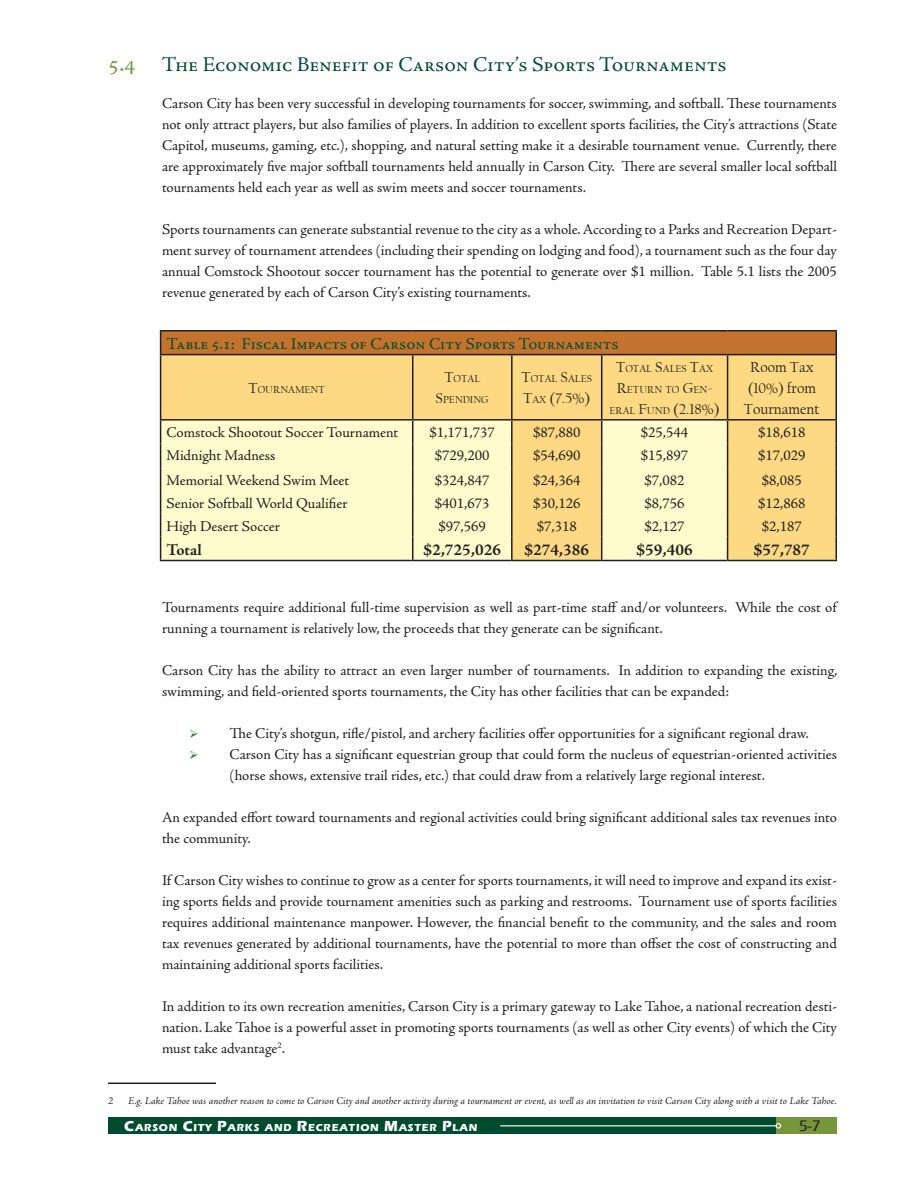
<style>
.page{position:relative;width:918px;height:1188px;background:#fff}
.page>*{position:absolute;margin:0;border:0;box-sizing:border-box;transform-origin:0 0}
.t1{font:21px "Adobe Jenson Pro";color:#014c2e}
.t2{font:16.5px "Adobe Jenson Pro";color:#014c2e}
.t3{font:700 16.5px "Adobe Jenson Pro";color:#231f20}
.t4{font:500 15.75px "Eras ITC";color:#231f20}
.t5{font:15px/21px "Adobe Jenson Pro";color:#231f20;text-align:justify}
.t6{font:15px/21px "Californian FB";color:#231f20;text-align:center}
.t7{font:italic 10.5px "Adobe Jenson Pro";letter-spacing:-.005em;color:#231f20}
.t8{font:10.5px/21px "Californian FB";color:#231f20}
.t9{font:700 10.5px "Eras ITC";letter-spacing:.07em;color:#fff}
.s1{font-size:24px;color:#75963b}
.s2{font-size:15px}
.s3{font-size:10.5px}
.s4{color:#268234}
</style>
<div class="page">
<div style="left:772px;top:1118px;width:65px;height:16px;background:#75963b"></div>
<div style="left:108px;top:1118px;width:668px;height:16px;background:#014c2e"></div>
<hr style="left:500px;top:1125px;width:276px;height:1px;background:#fff">
<svg style="left:776px;top:1123px;width:5px;height:6px"></svg>
<hr style="left:108px;top:1083px;width:108px;height:1px;background:#231f20">
<div style="left:161px;top:331px;width:675px;height:24px;background:#c3732e"></div>
<div style="left:161px;top:355px;width:675px;height:205px;background:#fed983"></div>
<svg style="left:161px;top:421px;width:566px;height:139px;fill:#fffbcc"></svg>
<hr style="left:160px;top:330px;width:253px;height:2px;background:#231f20">
<svg style="left:160px;top:332px;width:1px;height:22px"></svg>
<hr style="left:413px;top:330px;width:99px;height:2px;background:#231f20">
<hr style="left:512px;top:330px;width:90px;height:2px;background:#231f20">
<hr style="left:602px;top:330px;width:126px;height:2px;background:#231f20">
<hr style="left:728px;top:330px;width:109px;height:2px;background:#231f20">
<svg style="left:836px;top:332px;width:1px;height:22px"></svg>
<hr style="left:160px;top:354px;width:253px;height:1px;background:#231f20">
<hr style="left:160px;top:355px;width:1px;height:64px;background:#231f20">
<hr style="left:413px;top:354px;width:99px;height:1px;background:#231f20">
<hr style="left:412px;top:355px;width:1px;height:64px;background:#231f20">
<hr style="left:512px;top:354px;width:90px;height:1px;background:#231f20">
<hr style="left:511px;top:355px;width:2px;height:64px;background:#231f20">
<hr style="left:602px;top:354px;width:126px;height:1px;background:#231f20">
<hr style="left:601px;top:355px;width:1px;height:64px;background:#231f20">
<hr style="left:728px;top:354px;width:109px;height:1px;background:#231f20">
<hr style="left:727px;top:355px;width:1px;height:64px;background:#231f20">
<hr style="left:836px;top:355px;width:1px;height:64px;background:#231f20">
<hr style="left:160px;top:419px;width:253px;height:2px;background:#231f20">
<hr style="left:413px;top:419px;width:99px;height:2px;background:#231f20">
<hr style="left:512px;top:419px;width:90px;height:2px;background:#231f20">
<hr style="left:511px;top:421px;width:2px;height:23px;background:#231f20">
<hr style="left:602px;top:419px;width:126px;height:2px;background:#231f20">
<hr style="left:728px;top:419px;width:109px;height:2px;background:#231f20">
<hr style="left:511px;top:444px;width:2px;height:24px;background:#231f20">
<hr style="left:511px;top:468px;width:2px;height:23px;background:#231f20">
<hr style="left:511px;top:491px;width:2px;height:23px;background:#231f20">
<hr style="left:511px;top:514px;width:2px;height:23px;background:#231f20">
<svg style="left:160px;top:421px;width:1px;height:139px"></svg>
<svg style="left:412px;top:421px;width:1px;height:139px"></svg>
<hr style="left:511px;top:537px;width:2px;height:23px;background:#231f20">
<svg style="left:601px;top:421px;width:1px;height:139px"></svg>
<svg style="left:727px;top:421px;width:1px;height:139px"></svg>
<svg style="left:836px;top:421px;width:1px;height:139px"></svg>
<hr style="left:160px;top:560px;width:253px;height:1px;background:#231f20">
<hr style="left:413px;top:560px;width:99px;height:1px;background:#231f20">
<hr style="left:512px;top:560px;width:90px;height:1px;background:#231f20">
<hr style="left:602px;top:560px;width:126px;height:1px;background:#231f20">
<hr style="left:728px;top:560px;width:109px;height:1px;background:#231f20">
<h1 class="t1" style="left:108px;top:53px;width:620px"><span class="s1">5.4</span> The Economic Benefit of Carson City’s Sports Tournaments</h1>
<p class="t5" style="left:162px;top:94px;width:677px">Carson City has been very successful in developing tournaments for soccer, swimming, and softball. These tournaments not only attract players, but also families of players. In addition to excellent sports facilities, the City’s attractions (State Capitol, museums, gaming, etc.), shopping, and natural setting make it a desirable tournament venue. Currently, there are approximately five major softball tournaments held annually in Carson City. There are several smaller local softball tournaments held each year as well as swim meets and soccer tournaments.</p>
<p class="t5" style="left:162px;top:220px;width:677px">Sports tournaments can generate substantial revenue to the city as a whole. According to a Parks and Recreation Depart&shy;ment survey of tournament attendees (including their spending on lodging and food), a tournament such as the four day annual Comstock Shootout soccer tournament has the potential to generate over $1 million. Table 5.1 lists the 2005 revenue generated by each of Carson City’s existing tournaments.</p>
<p class="t2" style="left:167px;top:334px;width:453px">Table 5.1: Fiscal Impacts of Carson City Sports Tournaments</p>
<p class="t8" style="left:249px;top:379px;width:41px"><span class="s2">T</span>OURNAMENT</p>
<p class="t8" style="left:436px;top:369px;width:26px;text-indent:9px"><span class="s2">T</span>OTAL<br><span class="s2">S</span>PEND</p>
<p class="t8" style="left:616px;top:358px;width:17px"><span class="s2">T</span>OTAL</p>
<p class="t8" style="left:655px;top:358px;width:15px"><span class="s2">S</span>ALES</p>
<p class="t8" style="left:690px;top:358px;width:25px"><span class="s2">T</span>AX</p>
<p class="t8" style="left:617px;top:379px;width:18px"><span class="s2">R</span>ETU</p>
<p class="t8" style="left:647px;top:379px;width:67px">RNTO <span class="s2">G</span>EN<span class="s2">-</span></p>
<p class="t6" style="left:610px;top:399px;width:112px"><span class="s3">ERAL</span> F<span class="s3">UND</span> (2.18%)</p>
<p class="t8" style="left:522px;top:369px;width:17px"><span class="s2">T</span>OTAL</p>
<p class="t8" style="left:561px;top:369px;width:15px"><span class="s2">S</span>ALES</p>
<p class="t6" style="left:523px;top:388px;width:68px">T<span class="s3">AX</span> (7.5%)</p>
<p class="t8" style="left:470px;top:390px;width:12px">ING</p>
<p class="t6" style="left:744px;top:357px;width:77px">ROOM TAX (10%) FROM<br>TOURNAMENT</p>
<p class="t5" style="left:167px;top:422px;width:233px">Comstock Shootout Soccer Tournament</p>
<p class="t5" style="left:430px;top:422px;width:67px">$1,171,737</p>
<p class="t5" style="left:533px;top:422px;width:49px">$87,880</p>
<p class="t5" style="left:641px;top:422px;width:49px">$25,544</p>
<p class="t5" style="left:758px;top:422px;width:49px">$18,618</p>
<p class="t5" style="left:167px;top:445px;width:110px">Midnight Madness</p>
<p class="t5" style="left:435px;top:445px;width:56px">$729,200</p>
<p class="t5" style="left:533px;top:445px;width:49px">$54,690</p>
<p class="t5" style="left:641px;top:445px;width:49px">$15,897</p>
<p class="t5" style="left:758px;top:445px;width:49px">$17,029</p>
<p class="t5" style="left:167px;top:470px;width:184px">Memorial Weekend Swim Meet</p>
<p class="t5" style="left:435px;top:470px;width:56px">$324,847</p>
<p class="t5" style="left:533px;top:470px;width:48px">$24,364</p>
<p class="t5" style="left:645px;top:470px;width:42px">$7,082</p>
<p class="t5" style="left:762px;top:470px;width:42px">$8,085</p>
<p class="t5" style="left:167px;top:493px;width:183px">Senior Softball World Qualifier</p>
<p class="t5" style="left:435px;top:493px;width:56px">$401,673</p>
<p class="t5" style="left:533px;top:493px;width:49px">$30,126</p>
<p class="t5" style="left:645px;top:493px;width:42px">$8,756</p>
<p class="t5" style="left:758px;top:493px;width:49px">$12,868</p>
<p class="t5" style="left:167px;top:516px;width:115px">High Desert Soccer</p>
<p class="t5" style="left:439px;top:516px;width:49px">$97,569</p>
<p class="t5" style="left:537px;top:516px;width:42px">$7,318</p>
<p class="t5" style="left:645px;top:516px;width:42px">$2,127</p>
<p class="t5" style="left:762px;top:516px;width:42px">$2,187</p>
<p class="t3" style="left:167px;top:540px;width:37px">Total</p>
<p class="t3" style="left:424px;top:540px;width:79px">$2,725,026</p>
<p class="t3" style="left:524px;top:540px;width:66px">$274,386</p>
<p class="t3" style="left:637px;top:540px;width:58px">$59,406</p>
<p class="t3" style="left:754px;top:540px;width:58px">$57,787</p>
<p class="t5" style="left:162px;top:598px;width:678px">Tournaments require additional full-time supervision as well as part-time staff and/or volunteers. While the cost of running a tournament is relatively low, the proceeds that they generate can be significant.</p>
<p class="t5" style="left:162px;top:661px;width:677px">Carson City has the ability to attract an even larger number of tournaments. In addition to expanding the existing, swimming, and field-oriented sports tournaments, the City has other facilities that can be expanded:</p>
<p class="t5" style="left:189px;top:724px;width:621px"><span class="s4">➢</span> The City’s shotgun, rifle/pistol, and archery facilities offer opportunities for a significant regional draw.</p>
<p class="t5" style="left:230px;top:745px;width:609px;text-indent:-40px"><span class="s4">➢</span> Carson City has a significant equestrian group that could form the nucleus of equestrian-oriented activities (horse shows, extensive trail rides, etc.) that could draw from a relatively large regional interest.</p>
<p class="t5" style="left:162px;top:808px;width:676px">An expanded effort toward tournaments and regional activities could bring significant additional sales tax revenues into the community.</p>
<p class="t5" style="left:162px;top:871px;width:677px">If Carson City wishes to continue to grow as a center for sports tournaments, it will need to improve and expand its exist&shy;ing sports fields and provide tournament amenities such as parking and restrooms. Tournament use of sports facilities requires additional maintenance manpower. However, the financial benefit to the community, and the sales and room tax revenues generated by additional tournaments, have the potential to more than offset the cost of constructing and maintaining additional sports facilities.</p>
<p class="t5" style="left:162px;top:997px;width:677px">In addition to its own recreation amenities, Carson City is a primary gateway to Lake Tahoe, a national recreation desti&shy;nation. Lake Tahoe is a powerful asset in promoting sports tournaments (as well as other City events) of which the City must take advantage .</p>
<p class="t7" style="left:128px;top:1095px;width:710px">E.g. Lake Tahoe was another reason to come to Carson City and another activity during a tournament or event, as well as an invitation to visit Carson City along with a visit to Lake Tahoe.</p>
<p class="t9" style="left:124px;top:1122px;width:355px"><span class="s2">C</span>ARSON <span class="s2">C</span>ITY <span class="s2">P</span>ARKS AND <span class="s2">R</span>ECREATION <span class="s2">M</span>ASTER <span class="s2">P</span>LAN</p>
<p class="t4" style="left:799px;top:1117px;width:23px">5-7</p>
</div>
